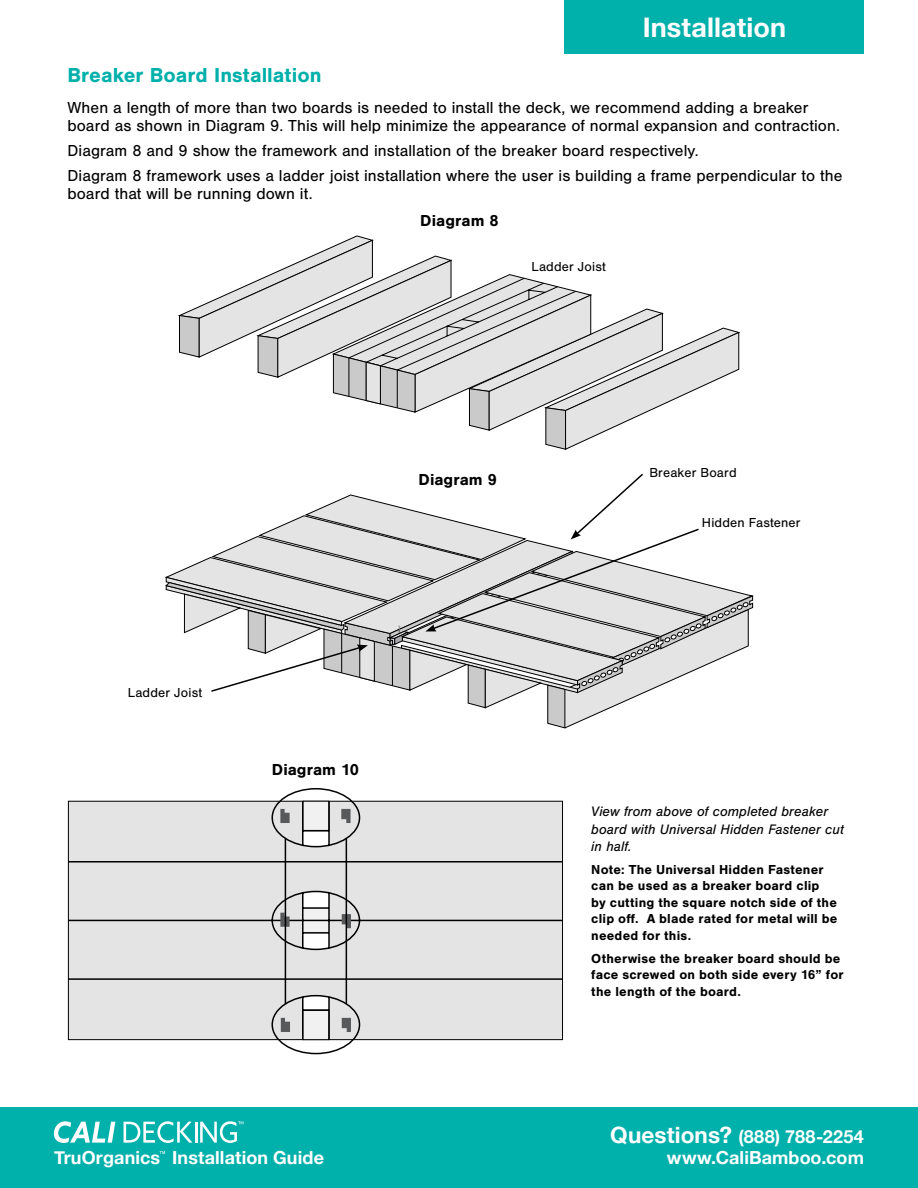
<style>
.page{position:relative;width:918px;height:1188px;background:#fff}
.page>*{position:absolute;margin:0;border:0;box-sizing:border-box;transform-origin:0 0}
.t1{font:700 27px "Helvetica Neue";letter-spacing:.005em;color:#fff}
.t2{font:700 21px "Nimbus San";color:#00b0aa}
.t3{font:700 18px "Helvetica Neue";letter-spacing:.005em;color:#fff}
.t4{font:16.5px/18px "Nimbus San";letter-spacing:.005em;color:#000}
.t5{font:700 16.5px "Nimbus San";letter-spacing:.005em;color:#000}
.t6{font:italic 14.25px/18px "Nimbus San";letter-spacing:.01em;color:#000}
.t7{font:700 13.5px/16.5px "Nimbus San";letter-spacing:.015em;color:#000}
.t8{font:13.5px "Nimbus San";letter-spacing:.015em;color:#000}
.s1{font-size:22.5px}
</style>
<div class="page">
<div style="left:0;top:1107px;width:918px;height:81px;background:#00b0aa"></div>
<div style="left:565px;top:0;width:299px;height:54px;background:#00b0aa"></div>
<svg style="left:54px;top:1121px;width:61px;height:22px"></svg>
<svg style="left:124px;top:1121px;width:68px;height:22px"></svg>
<hr style="left:195px;top:1122px;width:2px;height:21px;background:#fff">
<svg style="left:200px;top:1121px;width:43px;height:22px"></svg>
<svg style="left:160px;top:1151px;width:5px;height:3px"></svg>
<svg style="left:165px;top:473px;width:589px;height:256px"></svg>
<svg style="left:178px;top:235px;width:562px;height:215px"></svg>
<svg style="left:67px;top:788px;width:496px;height:267px"></svg>
<svg style="left:342px;top:914px;width:9px;height:14px"></svg>
<svg style="left:280px;top:913px;width:10px;height:14px"></svg>
<svg style="left:341px;top:809px;width:10px;height:14px"></svg>
<svg style="left:281px;top:1018px;width:9px;height:14px"></svg>
<svg style="left:342px;top:1018px;width:9px;height:14px"></svg>
<svg style="left:280px;top:809px;width:10px;height:14px"></svg>
<hr style="left:285px;top:838px;width:1px;height:166px;background:#000">
<hr style="left:346px;top:838px;width:1px;height:166px;background:#000">
<h1 class="t1" style="left:643px;top:6px;width:145px">Installation</h1>
<p class="t2" style="left:68px;top:63px;width:256px">Breaker Board Installation</p>
<p class="t4" style="left:68px;top:99px;width:774px">When a length of more than two boards is needed to install the deck, we recommend adding a breaker board as shown in Diagram 9. This will help minimize the appearance of normal expansion and contraction.</p>
<p class="t4" style="left:68px;top:138px;width:776px;line-height:24.8px">Diagram 8 and 9 show the framework and installation of the breaker board respectively.<br>Diagram 8 framework uses a ladder joist installation where the user is building a frame perpendicular to the</p>
<p class="t4" style="left:68px;top:184px;width:247px">board that will be running down it.</p>
<p class="t5" style="left:420px;top:211px;width:80px">Diagram 8</p>
<p class="t8" style="left:531px;top:260px;width:76px">Ladder Joist</p>
<p class="t5" style="left:418px;top:470px;width:80px">Diagram 9</p>
<p class="t8" style="left:128px;top:685px;width:76px">Ladder Joist</p>
<p class="t5" style="left:272px;top:760px;width:89px">Diagram 10</p>
<p class="t8" style="left:649px;top:465px;width:89px">Breaker Board</p>
<p class="t8" style="left:702px;top:516px;width:100px">Hidden Fastener</p>
<p class="t6" style="left:591px;top:802px;width:254px">View from above of completed breaker board with Universal Hidden Fastener cut</p>
<p class="t6" style="left:591px;top:837px;width:42px">in half.</p>
<p class="t7" style="left:591px;top:861px;width:248px">Note: The Universal Hidden Fastener can be used as a breaker board clip<br>by cutting the square notch side of the clip off. A blade rated for metal will be needed for this.</p>
<p class="t7" style="left:591px;top:950px;width:254px">Otherwise the breaker board should be face screwed on both side every 16” for the length of the board.</p>
<p class="t3" style="left:610px;top:1122px;width:255px"><span class="s1">Questions?</span> (888) 788-2254</p>
<p class="t3" style="left:54px;top:1143px;width:272px">TruOrganics Installation Guide</p>
<p class="t3" style="left:667px;top:1143px;width:199px">www.CaliBamboo.com</p>
</div>
